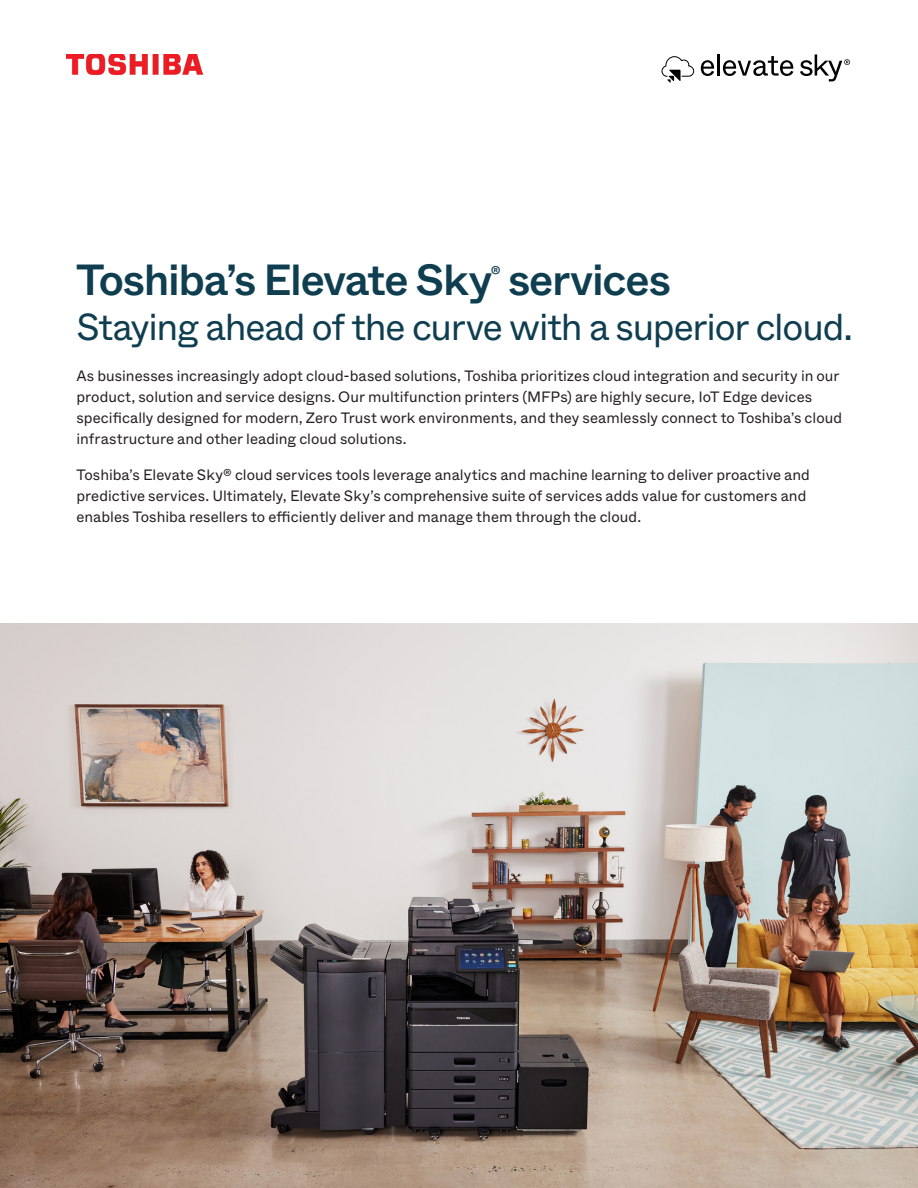
<style>
.page{position:relative;width:918px;height:1188px;background:#fff}
.page>*{position:absolute;margin:0;border:0;box-sizing:border-box;transform-origin:0 0}
.Cover_Title{font:500 43.5px "ABC Whyte";letter-spacing:-.03em;color:#0f3e50}
.Cover_Title-2{font:37.5px "ABC Whyte";letter-spacing:-.035em;color:#0f3e50}
.Cover_Title-3{font:500 17.55px "ABC Whyte";color:#0f3e50}
.t1{font:15px/21px "ABC Whyte";color:#231f20}
</style>
<div class="page">
<img style="left:66px;top:54px;width:137px;height:21px">
<svg style="left:701px;top:60px;width:13px;height:16px"></svg>
<hr style="left:718px;top:54px;width:2px;height:22px;background:#000">
<svg style="left:723px;top:56px;width:71px;height:20px"></svg>
<svg style="left:662px;top:56px;width:33px;height:27px"></svg>
<svg style="left:800px;top:54px;width:50px;height:27px"></svg>
<img style="left:0;top:624px;width:918px;height:564px">
<p class="Cover_Title" style="left:76px;top:251px;width:596px">Toshiba’s Elevate Sky services</p>
<p class="Cover_Title-3" style="left:491px;top:261px;width:11px">®</p>
<p class="Cover_Title-2" style="left:76px;top:302px;width:778px">Staying ahead of the curve with a superior cloud.</p>
<p class="t1" style="left:76px;top:365px;width:767px">As businesses increasingly adopt cloud-based solutions, Toshiba prioritizes cloud integration and security in our product, solution and service designs. Our multifunction printers (MFPs) are highly secure, IoT Edge devices specifically designed for modern, Zero Trust work environments, and they seamlessly connect to Toshiba’s cloud infrastructure and other leading cloud solutions.</p>
<p class="t1" style="left:76px;top:464px;width:735px">Toshiba’s Elevate Sky® cloud services tools leverage analytics and machine learning to deliver proactive and predictive services. Ultimately, Elevate Sky’s comprehensive suite of services adds value for customers and enables Toshiba resellers to efficiently deliver and manage them through the cloud.</p>
</div>
